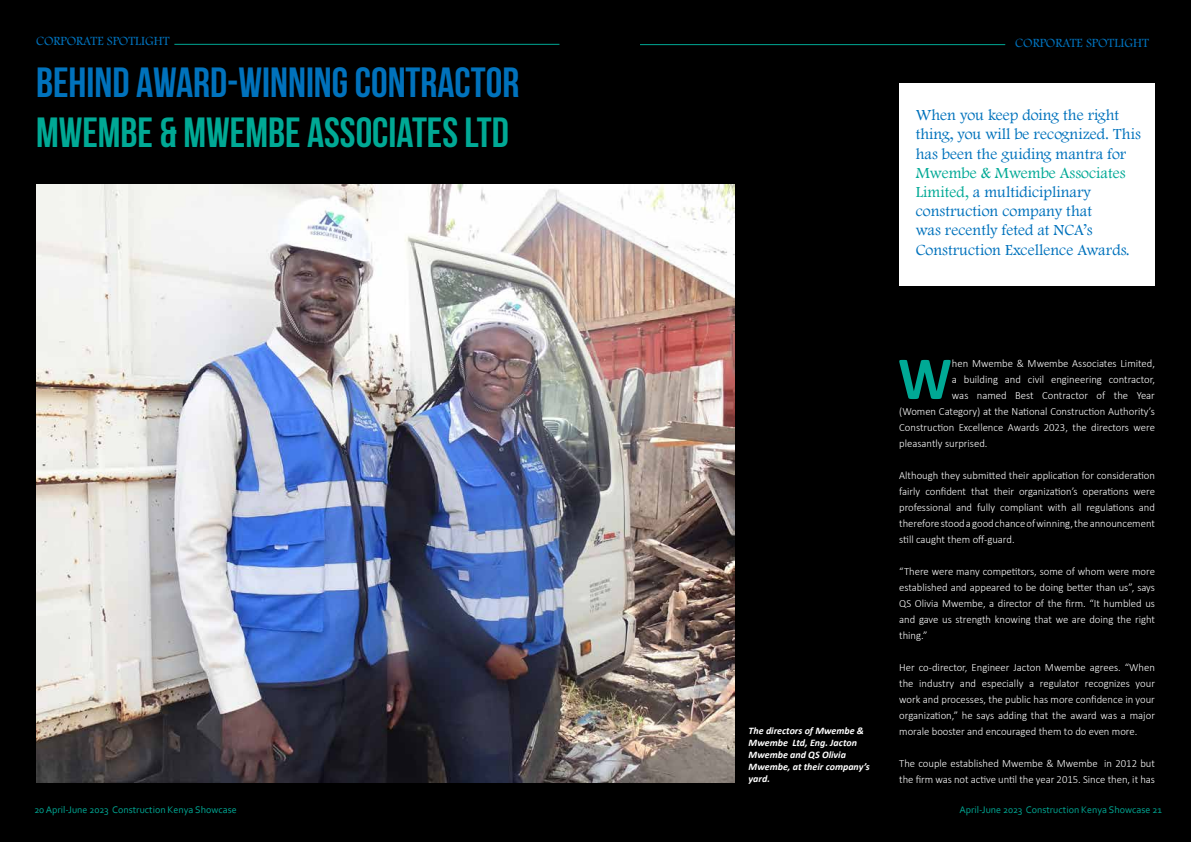
<style>
.page{position:relative;width:1191px;height:842px;background:#000}
.page>*{position:absolute;margin:0;border:0;box-sizing:border-box;transform-origin:0 0}
.t1{font:700 61.4px "Calibri";color:#00a995}
.t2{font:700 42px "Bebas Neue";color:#0072bc}
.t3{font:700 42px "Bebas Neue";color:#00a995}
.t4{font:16px/19.2px "Footlight MT Light";color:#0072bc}
.t5{font:13px "Footlight MT Light";color:#0072bc}
.t6{font:300 11px/16px "Calibri";color:#fff;text-align:justify}
.t7{font:italic 700 10px/12px "Calibri";color:#fff}
.t8{font:10px "Corbel";color:#00a995}
.s1{color:#00a995}
</style>
<div class="page">
<img style="left:36px;top:184px;width:699px;height:599px">
<div style="left:901px;top:84px;width:266px;height:214px;background:#000"></div>
<div style="left:899px;top:83px;width:256px;height:202px;background:#fff"></div>
<hr style="left:640px;top:44px;width:365px;height:1px;background:#00a995">
<hr style="left:174px;top:44px;width:385px;height:1px;background:#00a995">
<p class="t5" style="left:36px;top:33px;width:135px">CORPORATE SPOTLIGHT</p>
<p class="t5" style="left:1015px;top:35px;width:135px">CORPORATE SPOTLIGHT</p>
<h2 class="t2" style="left:36px;top:59px;width:485px">BEHIND AWARD-WINNING CONTRACTOR</h2>
<h2 class="t3" style="left:36px;top:110px;width:474px">MWEMBE &amp; MWEMBE ASSOCIATES LTD</h2>
<h3 class="t4" style="left:915px;top:105px;width:226px">When you keep doing the right thing, you will be recognized. This has been the guiding mantra for</h3>
<h3 class="t4" style="left:915px;top:163px;width:215px"><span class="s1">Mwembe &amp; Mwembe Associates<br>Limited,</span> a multidiciplinary construction company that<br>was recently feted at NCA’s<br>Construction Excellence Awards.</h3>
<p class="t7" style="left:748px;top:724px;width:123px">The directors of Mwembe &amp;<br>Mwembe Ltd, Eng. Jacton<br>Mwembe and QS Olivia<br>Mwembe, at their company’s yard.</p>
<h1 class="t1" style="left:898px;top:335px;width:55px">W</h1>
<p class="t6" style="left:952px;top:355px;width:204px">hen Mwembe &amp; Mwembe Associates Limited,</p>
<p class="t6" style="left:952px;top:371px;width:204px">a building and civil engineering contractor,</p>
<p class="t6" style="left:952px;top:387px;width:204px">was named Best Contractor of the Year</p>
<p class="t6" style="left:899px;top:403px;width:257px">(Women Category) at the National Construction Authority’s</p>
<p class="t6" style="left:899px;top:419px;width:257px">Construction Excellence Awards 2023, the directors were</p>
<p class="t6" style="left:899px;top:435px;width:90px">pleasantly surprised.</p>
<p class="t6" style="left:899px;top:467px;width:257px">Although they submitted their application for consideration fairly confident that their organization’s operations were professional and fully compliant with all regulations and therefore stood a good chance of winning, the announcement still caught them off-guard.</p>
<p class="t6" style="left:899px;top:563px;width:257px">“There were many competitors, some of whom were more established and appeared to be doing better than us”, says QS Olivia Mwembe, a director of the firm. “It humbled us and gave us strength knowing that we are doing the right thing.”</p>
<p class="t6" style="left:899px;top:659px;width:257px">Her co-director, Engineer Jacton Mwembe agrees. “When the industry and especially a regulator recognizes your work and processes, the public has more confidence in your organization,” he says adding that the award was a major morale booster and encouraged them to do even more.</p>
<p class="t6" style="left:899px;top:755px;width:257px">The couple established Mwembe &amp; Mwembe in 2012 but the firm was not active until the year 2015. Since then, it has</p>
<p class="t8" style="left:34px;top:804px;width:204px">20 April-June 2023 Construction Kenya Showcase</p>
<p class="t8" style="left:959px;top:804px;width:204px">April-June 2023 Construction Kenya Showcase 21</p>
</div>
